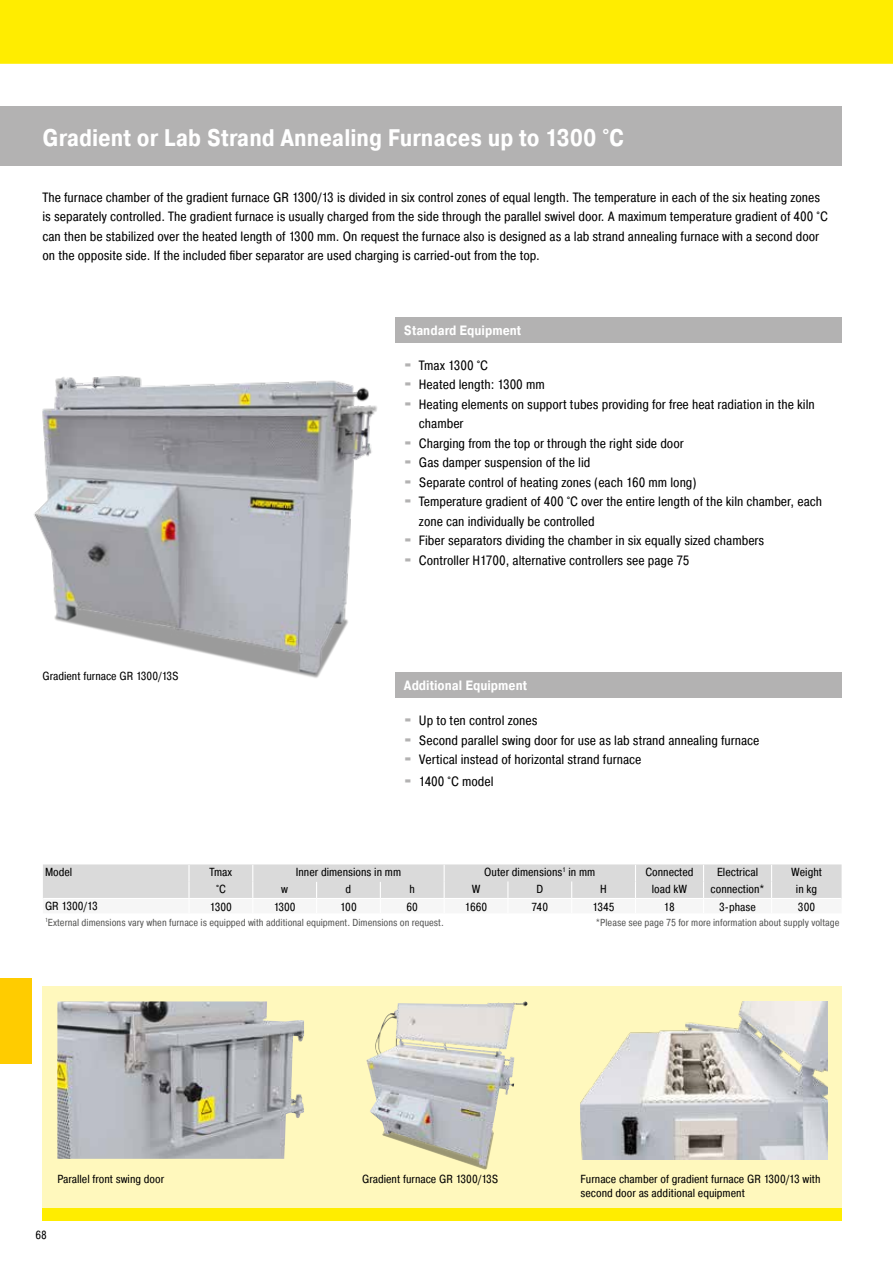
<style>
.page{position:relative;width:893px;height:1263px;background:#fff}
.page>*{position:absolute;margin:0;border:0;box-sizing:border-box;transform-origin:0 0}
.t1{font:700 24px "Pragmatica Cond A";color:#fff}
.t2{font:13.5px/19.5px "Pragmatica Cond A";color:#000}
.t3{font:700 13.5px "Pragmatica Cond A";color:#fff}
.t4{font:11.7px/14.1px "Pragmatica Cond A";color:#000}
.t5{font:10.2px "Pragmatica Cond A";color:#575756}
.s1{font-family:"Blackoak Std";color:#b3b2b2}
</style>
<div class="page">
<div style="left:43px;top:1208px;width:799px;height:12px;background:#ffed00"></div>
<div style="left:43px;top:986px;width:799px;height:222px;background:#fff8bd"></div>
<div style="left:0;top:978px;width:32px;height:85px;background:#fc0"></div>
<div style="left:0;top:106px;width:842px;height:60px;background:#b3b2b2"></div>
<img style="left:580px;top:1001px;width:247px;height:158px">
<img style="left:34px;top:376px;width:343px;height:302px">
<img style="left:57px;top:1001px;width:247px;height:158px">
<img style="left:366px;top:1002px;width:157px;height:168px">
<div style="left:43px;top:864px;width:799px;height:34px;background:#dadada"></div>
<div style="left:395px;top:317px;width:447px;height:25px;background:#b3b2b2"></div>
<div style="left:395px;top:672px;width:447px;height:26px;background:#b3b2b2"></div>
<div style="left:0;top:0;width:893px;height:64px;background:#ffed00"></div>
<h1 class="t1" style="left:43px;top:123px;width:583px">Gradient or Lab Strand Annealing Furnaces up to 1300 °C</h1>
<p class="t2" style="left:43px;top:187px;width:787px">The furnace chamber of the gradient furnace GR 1300/13 is divided in six control zones of equal length. The temperature in each of the six heating zones is separately controlled. The gradient furnace is usually charged from the side through the parallel swivel door. A maximum temperature gradient of 400 °C can then be stabilized over the heated length of 1300 mm. On request the furnace also is designed as a lab strand annealing furnace with a second door on the opposite side. If the included fiber separator are used charging is carried-out from the top.</p>
<p class="t4" style="left:43px;top:669px;width:138px">Gradient furnace GR 1300/13S</p>
<p class="t3" style="left:404px;top:322px;width:119px">Standard Equipment</p>
<p class="t2" style="left:404px;top:355px;width:86px"><span class="s1">·</span> Tmax 1300 °C</p>
<p class="t2" style="left:404px;top:375px;width:142px"><span class="s1">·</span> Heated length: 1300 mm</p>
<p class="t2" style="left:404px;top:394px;width:412px"><span class="s1">·</span> Heating elements on support tubes providing for free heat radiation in the kiln</p>
<p class="t2" style="left:419px;top:414px;width:46px">chamber</p>
<p class="t2" style="left:404px;top:433px;width:281px"><span class="s1">·</span> Charging from the top or through the right side door</p>
<p class="t2" style="left:404px;top:453px;width:188px"><span class="s1">·</span> Gas damper suspension of the lid</p>
<p class="t2" style="left:404px;top:472px;width:294px"><span class="s1">·</span> Separate control of heating zones (each 160 mm long)</p>
<p class="t2" style="left:404px;top:492px;width:420px"><span class="s1">·</span> Temperature gradient of 400 °C over the entire length of the kiln chamber, each</p>
<p class="t2" style="left:419px;top:511px;width:177px">zone can individually be controlled</p>
<p class="t2" style="left:404px;top:531px;width:362px"><span class="s1">·</span> Fiber separators dividing the chamber in six equally sized chambers</p>
<p class="t2" style="left:404px;top:550px;width:287px"><span class="s1">·</span> Controller H1700, alternative controllers see page 75</p>
<p class="t3" style="left:404px;top:677px;width:125px">Additional Equipment</p>
<p class="t2" style="left:404px;top:711px;width:357px"><span class="s1">·</span> Up to ten control zones<br><span class="s1">·</span> Second parallel swing door for use as lab strand annealing furnace <span class="s1">·</span> Vertical instead of horizontal strand furnace</p>
<p class="t2" style="left:404px;top:771px;width:91px"><span class="s1">·</span> 1400 °C model</p>
<p class="t4" style="left:45px;top:865px;width:29px">Model</p>
<p class="t4" style="left:210px;top:865px;width:24px">Tmax</p>
<p class="t4" style="left:296px;top:865px;width:107px">Inner dimensions in mm</p>
<p class="t4" style="left:484px;top:865px;width:113px">Outer dimensions<sup>1</sup> in mm</p>
<p class="t4" style="left:645px;top:865px;width:50px">Connected</p>
<p class="t4" style="left:717px;top:865px;width:43px">Electrical</p>
<p class="t4" style="left:791px;top:865px;width:32px">Weight</p>
<p class="t4" style="left:216px;top:882px;width:11px">°C</p>
<p class="t4" style="left:281px;top:882px;width:8px">w</p>
<p class="t4" style="left:346px;top:882px;width:7px">d</p>
<p class="t4" style="left:410px;top:882px;width:7px">h</p>
<p class="t4" style="left:472px;top:882px;width:10px">W</p>
<p class="t4" style="left:536px;top:882px;width:8px">D</p>
<p class="t4" style="left:600px;top:882px;width:8px">H</p>
<p class="t4" style="left:652px;top:882px;width:37px">load kW</p>
<p class="t4" style="left:711px;top:882px;width:55px">connection*</p>
<p class="t4" style="left:796px;top:882px;width:23px">in kg</p>
<p class="t4" style="left:45px;top:899px;width:54px">GR 1300/13</p>
<p class="t4" style="left:210px;top:899px;width:23px">1300</p>
<p class="t4" style="left:274px;top:899px;width:23px">1300</p>
<p class="t4" style="left:340px;top:899px;width:18px">100</p>
<p class="t4" style="left:406px;top:899px;width:13px">60</p>
<p class="t4" style="left:465px;top:899px;width:24px">1660</p>
<p class="t4" style="left:531px;top:899px;width:18px">740</p>
<p class="t4" style="left:593px;top:899px;width:23px">1345</p>
<p class="t4" style="left:664px;top:899px;width:13px">18</p>
<p class="t4" style="left:719px;top:899px;width:38px">3-phase</p>
<p class="t4" style="left:798px;top:899px;width:19px">300</p>
<p class="t5" style="left:45px;top:916px;width:400px"><sup>1</sup>External dimensions vary when furnace is equipped with additional equipment. Dimensions on request.</p>
<p class="t5" style="left:596px;top:916px;width:245px">*Please see page 75 for more information about supply voltage</p>
<p class="t4" style="left:57px;top:1172px;width:108px">Parallel front swing door</p>
<p class="t4" style="left:362px;top:1172px;width:138px">Gradient furnace GR 1300/13S</p>
<p class="t4" style="left:35px;top:1228px;width:13px">68</p>
<p class="t4" style="left:580px;top:1172px;width:241px">Furnace chamber of gradient furnace GR 1300/13 with second door as additional equipment</p>
</div>
